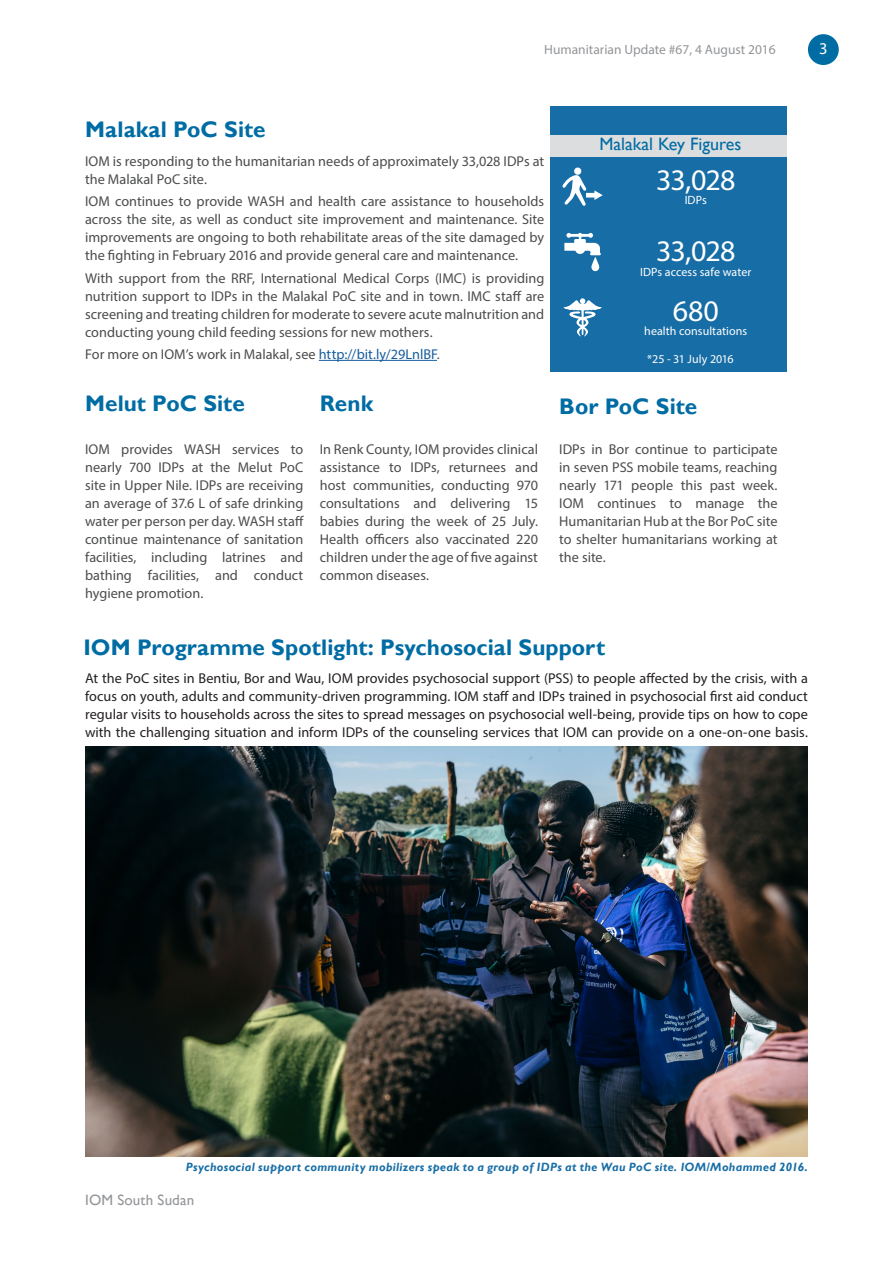
<style>
.page{position:relative;width:893px;height:1263px;background:#fff}
.page>*{position:absolute;margin:0;border:0;box-sizing:border-box;transform-origin:0 0}
.t1{font:30px "Myriad Pro";letter-spacing:-.03em;color:#fff}
.t2{font:700 22.5px "Gill Sans";letter-spacing:.005em;color:#006ca4}
.Box01-Title-TOP{font:18px "Gill Sans";color:#006ca4}
.t3{font:16.5px "Myriad Pro";color:#fff}
.t4{font:15px "Gill Sans";letter-spacing:.015em;color:#939598}
.t5{font:14.25px/18px "Myriad Pro";color:#4b4c4d;text-align:justify}
.t6{font:14.25px/18px "Myriad Pro";letter-spacing:.005em;color:#231f20;text-align:justify}
.t7{font:13.5px "Myriad Pro";color:#939598}
.t8{font:italic 700 12px "Gill Sans";letter-spacing:.025em;color:#176da5}
.t9{font:12px "Myriad Pro";letter-spacing:.005em;color:#fff}
.s1{color:#175d9e}
</style>
<div class="page">
<div style="left:808px;top:34px;width:31px;height:31px;background:#006ca4;border-radius:50%"></div>
<hr style="left:319px;top:360px;width:118px;height:1px;background:#175d9e">
<div style="left:550px;top:106px;width:237px;height:266px;background:#176da5"></div>
<div style="left:550px;top:135px;width:237px;height:21px;background:#dcdddf"></div>
<svg style="left:562px;top:167px;width:41px;height:39px"></svg>
<svg style="left:563px;top:298px;width:39px;height:39px"></svg>
<svg style="left:564px;top:233px;width:37px;height:39px"></svg>
<img style="left:85px;top:747px;width:723px;height:410px">
<p class="t7" style="left:544px;top:41px;width:233px">Humanitarian Update #67, 4 August 2016</p>
<p class="t3" style="left:819px;top:38px;width:10px">3</p>
<p class="t2" style="left:85px;top:116px;width:182px">Malakal PoC Site</p>
<p class="t5" style="left:85px;top:152px;width:461px">IOM is responding to the humanitarian needs of approximately 33,028 IDPs at the Malakal PoC site.</p>
<p class="t5" style="left:85px;top:192px;width:461px">IOM continues to provide WASH and health care assistance to households across the site, as well as conduct site improvement and maintenance. Site improvements are ongoing to both rehabilitate areas of the site damaged by the fighting in February 2016 and provide general care and maintenance.</p>
<p class="t5" style="left:85px;top:269px;width:461px">With support from the RRF, International Medical Corps (IMC) is providing nutrition support to IDPs in the Malakal PoC site and in town. IMC staff are screening and treating children for moderate to severe acute malnutrition and conducting young child feeding sessions for new mothers.</p>
<p class="t5" style="left:85px;top:345px;width:356px">For more on IOM’s work in Malakal, see <span class="s1">http://bit.ly/29LnlBF</span>.</p>
<p class="Box01-Title-TOP" style="left:599px;top:134px;width:143px">Malakal Key Figures</p>
<p class="t1" style="left:656px;top:161px;width:81px">33,028</p>
<p class="t9" style="left:685px;top:193px;width:24px">IDPs</p>
<p class="t1" style="left:656px;top:233px;width:81px">33,028</p>
<p class="t9" style="left:640px;top:264px;width:113px">IDPs access safe water</p>
<p class="t1" style="left:673px;top:292px;width:48px">680</p>
<p class="t9" style="left:644px;top:324px;width:105px">health consultations</p>
<p class="t9" style="left:647px;top:351px;width:88px">*25 - 31 July 2016</p>
<p class="t2" style="left:85px;top:389px;width:161px">Melut PoC Site</p>
<p class="t2" style="left:320px;top:390px;width:55px">Renk</p>
<p class="t2" style="left:559px;top:393px;width:140px">Bor PoC Site</p>
<p class="t5" style="left:85px;top:440px;width:220px">IOM provides WASH services to nearly 700 IDPs at the Melut PoC site in Upper Nile. IDPs are receiving an average of 37.6 L of safe drinking water per person per day. WASH staff continue maintenance of sanitation facilities, including latrines and bathing facilities, and conduct hygiene promotion.</p>
<p class="t5" style="left:320px;top:440px;width:220px">In Renk County, IOM provides clinical assistance to IDPs, returnees and host communities, conducting 970 consultations and delivering 15 babies during the week of 25 July.<br>Health officers also vaccinated 220 children under the age of five against common diseases.</p>
<p class="t5" style="left:559px;top:440px;width:220px">IDPs in Bor continue to participate in seven PSS mobile teams, reaching nearly 171 people this past week.<br>IOM continues to manage the Humanitarian Hub at the Bor PoC site to shelter humanitarians working at the site.</p>
<p class="t2" style="left:83px;top:634px;width:523px">IOM Programme Spotlight: Psychosocial Support</p>
<p class="t6" style="left:85px;top:668px;width:724px">At the PoC sites in Bentiu, Bor and Wau, IOM provides psychosocial support (PSS) to people affected by the crisis, with a focus on youth, adults and community-driven programming. IOM staff and IDPs trained in psychosocial first aid conduct regular visits to households across the sites to spread messages on psychosocial well-being, provide tips on how to cope with the challenging situation and inform IDPs of the counseling services that IOM can provide on a one-on-one basis.</p>
<p class="t8" style="left:186px;top:1160px;width:624px">Psychosocial support community mobilizers speak to a group of IDPs at the Wau PoC site. IOM/Mohammed 2016.</p>
<p class="t4" style="left:85px;top:1191px;width:111px">IOM South Sudan</p>
</div>
